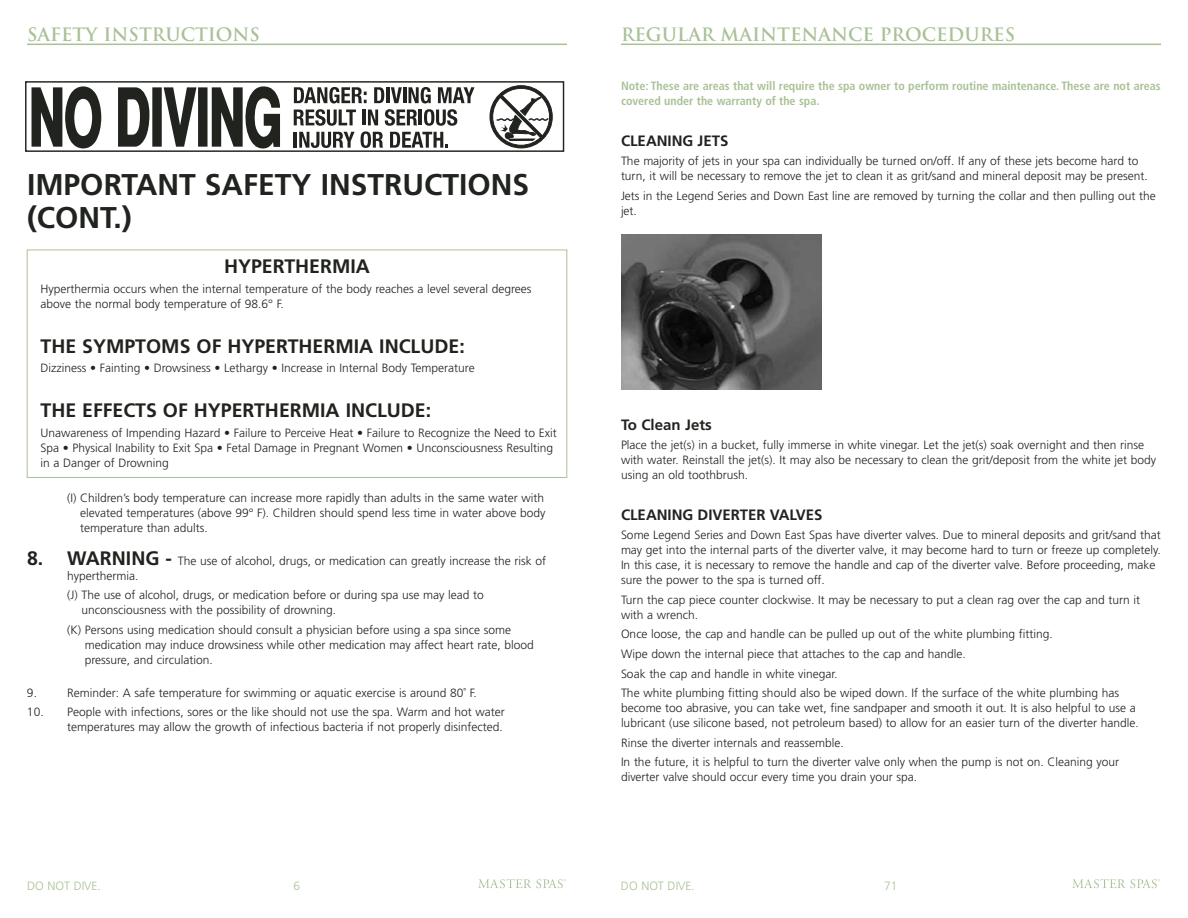
<style>
.page{position:relative;width:1188px;height:918px;background:#fff}
.page>*{position:absolute;margin:0;border:0;box-sizing:border-box;transform-origin:0 0}
.t1{font:700 30px/33px "Frutiger";color:#20231e}
.t2{font:700 19.5px "Frutiger";color:#20231e}
.t3{font:700 18px "Trajan";color:#a9c196}
.t4{font:700 15px "Frutiger";color:#20231e}
.t5{font:300 12px/15px "Frutiger";color:#20231e}
.t6{font:700 condensed 12px/15px "Frutiger";color:#a9c196}
.t7{font:300 12px "Frutiger";color:#a9c196}
.s1{font-weight:700;font-size:19.5px}
</style>
<div class="page">
<hr style="left:621px;top:44px;width:540px;height:1px;background:#a9c196">
<svg style="left:1072px;top:879px;width:88px;height:9px"></svg>
<img style="left:621px;top:235px;width:201px;height:155px">
<hr style="left:27px;top:44px;width:540px;height:1px;background:#a9c196">
<svg style="left:478px;top:879px;width:88px;height:9px"></svg>
<div style="left:27px;top:250px;width:540px;height:228px;border:1px solid #a9c196"></div>
<svg style="left:490px;top:86px;width:62px;height:62px"></svg>
<div style="left:490px;top:85px;width:63px;height:63px;border:1px solid #20231e;border-radius:50%"></div>
<svg style="left:31px;top:86px;width:71px;height:63px"></svg>
<svg style="left:118px;top:87px;width:32px;height:60px"></svg>
<div style="left:153px;top:88px;width:8px;height:58px;background:#20231e"></div>
<div style="left:152px;top:87px;width:10px;height:60px;border:2px solid #20231e"></div>
<svg style="left:163px;top:87px;width:34px;height:60px"></svg>
<div style="left:199px;top:88px;width:7px;height:58px;background:#20231e"></div>
<div style="left:198px;top:87px;width:10px;height:60px;border:2px solid #20231e"></div>
<svg style="left:211px;top:86px;width:70px;height:63px"></svg>
<svg style="left:294px;top:87px;width:73px;height:16px"></svg>
<svg style="left:374px;top:87px;width:10px;height:16px"></svg>
<hr style="left:386px;top:87px;width:4px;height:16px;background:#20231e">
<svg style="left:391px;top:87px;width:11px;height:16px"></svg>
<hr style="left:403px;top:87px;width:3px;height:16px;background:#20231e">
<svg style="left:409px;top:87px;width:22px;height:16px"></svg>
<svg style="left:438px;top:87px;width:37px;height:16px"></svg>
<svg style="left:294px;top:109px;width:163px;height:39px"></svg>
<svg style="left:495px;top:90px;width:55px;height:59px"></svg>
<div style="left:25px;top:81px;width:539px;height:71px;border:1px solid #20231e"></div>
<h3 class="t3" style="left:27px;top:24px;width:234px">SAFETY INSTRUCTIONS</h3>
<h1 class="t1" style="left:27px;top:171px;width:504px">IMPORTANT SAFETY INSTRUCTIONS (CONT.)</h1>
<h2 class="t2" style="left:224px;top:259px;width:147px">HYPERTHERMIA</h2>
<p class="t5" style="left:40px;top:282px;width:493px">Hyperthermia occurs when the internal temperature of the body reaches a level several degrees above the normal body temperature of 98.6° F.</p>
<h2 class="t2" style="left:40px;top:338px;width:426px">THE SYMPTOMS OF HYPERTHERMIA INCLUDE:</h2>
<p class="t5" style="left:40px;top:362px;width:436px">Dizziness • Fainting • Drowsiness • Lethargy • Increase in Internal Body Temperature</p>
<h2 class="t2" style="left:40px;top:403px;width:392px">THE EFFECTS OF HYPERTHERMIA INCLUDE:</h2>
<p class="t5" style="left:40px;top:426px;width:518px">Unawareness of Impending Hazard • Failure to Perceive Heat • Failure to Recognize the Need to Exit<br>Spa • Physical Inability to Exit Spa • Fetal Damage in Pregnant Women • Unconsciousness Resulting in a Danger of Drowning</p>
<p class="t5" style="left:80px;top:491px;width:467px;text-align:justify;text-indent:-13px">(I) Children’s body temperature can increase more rapidly than adults in the same water with elevated temperatures (above 99° F). Children should spend less time in water above body temperature than adults.</p>
<p class="t5" style="left:67px;top:554px;width:481px;text-indent:-40px"><span class="s1">8. WARNING -</span> The use of alcohol, drugs, or medication can greatly increase the risk of hyperthermia.</p>
<p class="t5" style="left:81px;top:588px;width:404px;text-indent:-14px">(J) The use of alcohol, drugs, or medication before or during spa use may lead to unconsciousness with the possibility of drowning.</p>
<p class="t5" style="left:85px;top:623px;width:451px;text-indent:-18px">(K) Persons using medication should consult a physician before using a spa since some medication may induce drowsiness while other medication may affect heart rate, blood pressure, and circulation.</p>
<p class="t5" style="left:27px;top:686px;width:12px">9.</p>
<p class="t5" style="left:67px;top:686px;width:411px">Reminder: A safe temperature for swimming or aquatic exercise is around 80˚ F.</p>
<p class="t5" style="left:27px;top:705px;width:479px;text-align:right">10. People with infections, sores or the like should not use the spa. Warm and hot water temperatures may allow the growth of infectious bacteria if not properly disinfected.</p>
<p class="t7" style="left:27px;top:881px;width:75px">DO NOT DIVE.</p>
<p class="t7" style="left:294px;top:881px;width:8px">6</p>
<h3 class="t3" style="left:621px;top:24px;width:396px">REGULAR MAINTENANCE PROCEDURES</h3>
<p class="t6" style="left:621px;top:79px;width:541px">Note: These are areas that will require the spa owner to perform routine maintenance. These are not areas covered under the warranty of the spa.</p>
<p class="t4" style="left:621px;top:134px;width:109px">CLEANING JETS</p>
<p class="t5" style="left:621px;top:154px;width:528px">The majority of jets in your spa can individually be turned on/off. If any of these jets become hard to turn, it will be necessary to remove the jet to clean it as grit/sand and mineral deposit may be present.</p>
<p class="t5" style="left:621px;top:189px;width:536px">Jets in the Legend Series and Down East line are removed by turning the collar and then pulling out the jet.</p>
<p class="t4" style="left:621px;top:418px;width:92px">To Clean Jets</p>
<p class="t5" style="left:621px;top:439px;width:537px">Place the jet(s) in a bucket, fully immerse in white vinegar. Let the jet(s) soak overnight and then rinse with water. Reinstall the jet(s). It may also be necessary to clean the grit/deposit from the white jet body using an old toothbrush.</p>
<p class="t4" style="left:621px;top:509px;width:203px">CLEANING DIVERTER VALVES</p>
<p class="t5" style="left:621px;top:529px;width:541px">Some Legend Series and Down East Spas have diverter valves. Due to mineral deposits and grit/sand that may get into the internal parts of the diverter valve, it may become hard to turn or freeze up completely.<br>In this case, it is necessary to remove the handle and cap of the diverter valve. Before proceeding, make sure the power to the spa is turned off.</p>
<p class="t5" style="left:621px;top:593px;width:521px">Turn the cap piece counter clockwise. It may be necessary to put a clean rag over the cap and turn it with a wrench.</p>
<p class="t5" style="left:621px;top:625px;width:500px;line-height:19.5px">Once loose, the cap and handle can be pulled up out of the white plumbing fitting.<br>Wipe down the internal piece that attaches to the cap and handle.<br>Soak the cap and handle in white vinegar.<br>The white plumbing fitting should also be wiped down. If the surface of the white plumbing has</p>
<p class="t5" style="left:621px;top:701px;width:519px">become too abrasive, you can take wet, fine sandpaper and smooth it out. It is also helpful to use a lubricant (use silicone based, not petroleum based) to allow for an easier turn of the diverter handle.</p>
<p class="t5" style="left:621px;top:734px;width:500px;line-height:19.5px">Rinse the diverter internals and reassemble.<br>In the future, it is helpful to turn the diverter valve only when the pump is not on. Cleaning your</p>
<p class="t5" style="left:621px;top:770px;width:298px">diverter valve should occur every time you drain your spa.</p>
<p class="t7" style="left:621px;top:881px;width:75px">DO NOT DIVE.</p>
<p class="t7" style="left:884px;top:881px;width:15px">71</p>
</div>
